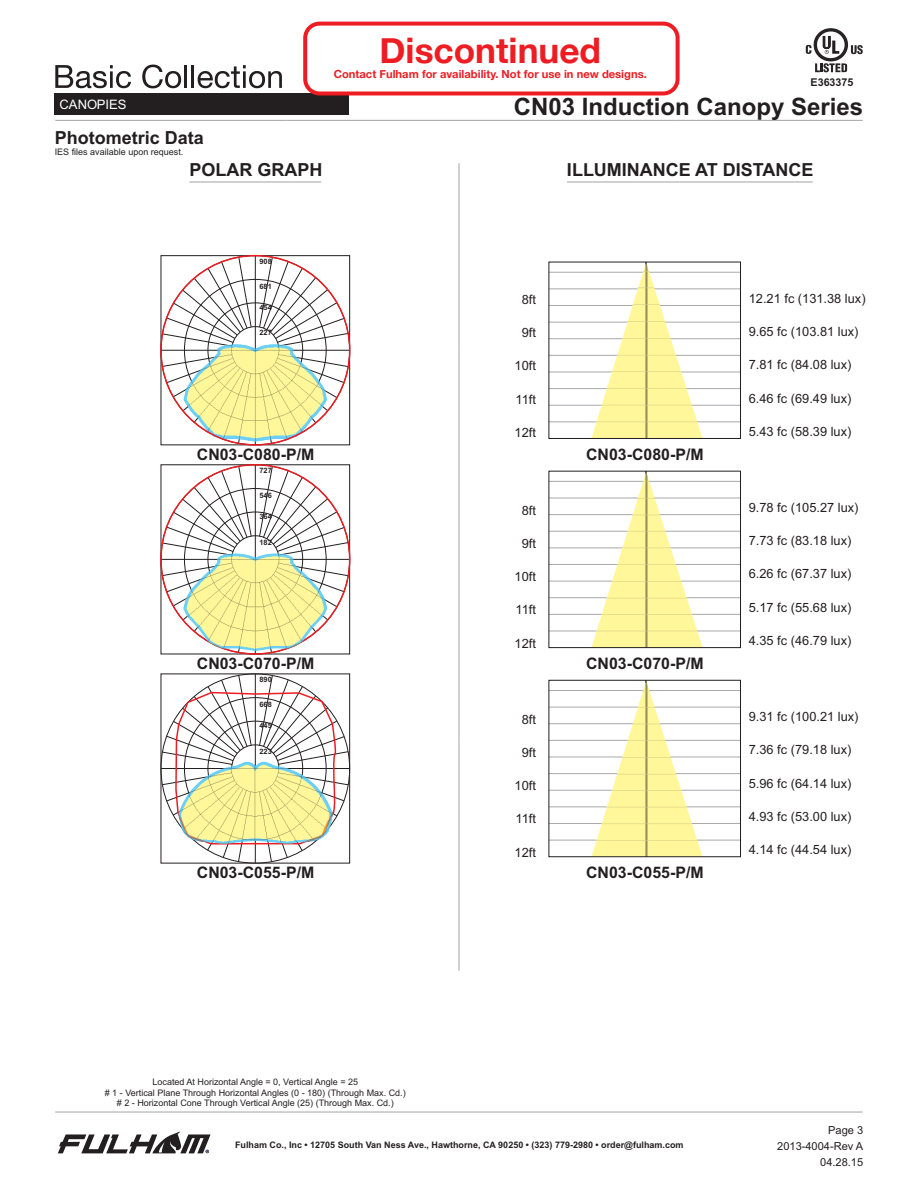
<style>
.page{position:relative;width:918px;height:1188px;background:#fff}
.page>*{position:absolute;margin:0;border:0;box-sizing:border-box;transform-origin:0 0}
.t1{font:700 35.25px "Helvetica Neue";color:#ee1d23}
.t2{font:700 24px "Arial";color:#231f20}
.t3{font:700 18px "Arial";color:#231f20}
.t4{font:700 15.9px "Arial";color:#231f20}
.t5{font:13.05px "Arial";color:#fff}
.t6{font:12.75px "Arial";color:#231f20}
.t7{font:700 11.25px "Helvetica Neue";color:#ee1d23}
.t8{font:11.1px/15.9px "Arial";color:#231f20;text-align:right}
.t9{font:700 10.8px "Arial";color:#231f20}
.t10{font:9px/10.1px "Arial";color:#231f20;text-align:center}
.t11{font:700 9px "Arial";color:#231f20}
.t12{font:700 7.35px "Arial";color:#231f20}
</style>
<div class="page">
<hr style="left:55px;top:120px;width:231px;height:1px;background:#a8a9ad">
<hr style="left:286px;top:120px;width:394px;height:1px;background:#a8a9ad">
<hr style="left:680px;top:120px;width:183px;height:1px;background:#a8a9ad">
<hr style="left:55px;top:1111px;width:231px;height:2px;background:#a8a9ad">
<hr style="left:286px;top:1111px;width:394px;height:2px;background:#a8a9ad">
<hr style="left:680px;top:1111px;width:183px;height:2px;background:#a8a9ad">
<hr style="left:458px;top:740px;width:2px;height:231px;background:#a8a9ad">
<hr style="left:458px;top:346px;width:2px;height:394px;background:#a8a9ad">
<hr style="left:458px;top:163px;width:2px;height:183px;background:#a8a9ad">
<hr style="left:567px;top:181px;width:70px;height:2px;background:#a8a9ad">
<hr style="left:637px;top:181px;width:120px;height:2px;background:#a8a9ad">
<hr style="left:757px;top:181px;width:56px;height:2px;background:#a8a9ad">
<hr style="left:189px;top:181px;width:38px;height:2px;background:#a8a9ad">
<hr style="left:227px;top:181px;width:64px;height:2px;background:#a8a9ad">
<hr style="left:291px;top:181px;width:30px;height:2px;background:#a8a9ad">
<svg style="left:806px;top:28px;width:57px;height:44px"></svg>
<div style="left:55px;top:93px;width:294px;height:22px;background:#231f20"></div>
<svg style="left:55px;top:65px;width:76px;height:23px"></svg>
<svg style="left:142px;top:65px;width:39px;height:23px"></svg>
<hr style="left:184px;top:65px;width:3px;height:23px;background:#231f20">
<hr style="left:192px;top:65px;width:2px;height:23px;background:#231f20">
<svg style="left:198px;top:65px;width:84px;height:23px"></svg>
<hr style="left:549px;top:422px;width:192px;height:1px;background:#a8a9ad">
<hr style="left:549px;top:405px;width:192px;height:1px;background:#a8a9ad">
<hr style="left:549px;top:388px;width:192px;height:1px;background:#a8a9ad">
<hr style="left:549px;top:372px;width:192px;height:1px;background:#a8a9ad">
<hr style="left:549px;top:355px;width:192px;height:1px;background:#a8a9ad">
<hr style="left:549px;top:338px;width:192px;height:1px;background:#a8a9ad">
<hr style="left:549px;top:305px;width:192px;height:1px;background:#a8a9ad">
<hr style="left:549px;top:289px;width:192px;height:1px;background:#a8a9ad">
<hr style="left:549px;top:272px;width:192px;height:1px;background:#a8a9ad">
<hr style="left:549px;top:322px;width:192px;height:1px;background:#a8a9ad">
<img style="left:591px;top:264px;width:112px;height:173px">
<hr style="left:549px;top:631px;width:192px;height:1px;background:#a8a9ad">
<hr style="left:549px;top:614px;width:192px;height:1px;background:#a8a9ad">
<hr style="left:549px;top:597px;width:192px;height:1px;background:#a8a9ad">
<hr style="left:549px;top:581px;width:192px;height:1px;background:#a8a9ad">
<hr style="left:549px;top:564px;width:192px;height:1px;background:#a8a9ad">
<hr style="left:549px;top:548px;width:192px;height:1px;background:#a8a9ad">
<hr style="left:549px;top:514px;width:192px;height:1px;background:#a8a9ad">
<hr style="left:549px;top:498px;width:192px;height:1px;background:#a8a9ad">
<hr style="left:549px;top:481px;width:192px;height:1px;background:#a8a9ad">
<hr style="left:549px;top:531px;width:192px;height:1px;background:#a8a9ad">
<img style="left:591px;top:473px;width:112px;height:173px">
<hr style="left:549px;top:840px;width:192px;height:1px;background:#a8a9ad">
<hr style="left:549px;top:823px;width:192px;height:1px;background:#a8a9ad">
<hr style="left:549px;top:807px;width:192px;height:1px;background:#a8a9ad">
<hr style="left:549px;top:790px;width:192px;height:1px;background:#a8a9ad">
<hr style="left:549px;top:773px;width:192px;height:1px;background:#a8a9ad">
<hr style="left:549px;top:757px;width:192px;height:1px;background:#a8a9ad">
<hr style="left:549px;top:723px;width:192px;height:1px;background:#a8a9ad">
<hr style="left:549px;top:707px;width:192px;height:1px;background:#a8a9ad">
<hr style="left:549px;top:690px;width:192px;height:1px;background:#a8a9ad">
<hr style="left:549px;top:740px;width:192px;height:1px;background:#a8a9ad">
<img style="left:591px;top:682px;width:112px;height:173px">
<div style="left:549px;top:262px;width:192px;height:177px;border:1px solid #231f20"></div>
<div style="left:549px;top:471px;width:192px;height:177px;border:1px solid #231f20"></div>
<div style="left:549px;top:680px;width:192px;height:177px;border:1px solid #231f20"></div>
<hr style="left:161px;top:559px;width:189px;height:1px;background:#231f20">
<hr style="left:255px;top:465px;width:1px;height:189px;background:#231f20">
<svg style="left:162px;top:571px;width:78px;height:81px"></svg>
<svg style="left:270px;top:571px;width:79px;height:82px"></svg>
<svg style="left:259px;top:466px;width:90px;height:88px"></svg>
<svg style="left:162px;top:466px;width:90px;height:88px"></svg>
<div style="left:161px;top:255px;width:189px;height:190px;border:1px solid #231f20"></div>
<hr style="left:161px;top:350px;width:189px;height:1px;background:#231f20">
<hr style="left:255px;top:256px;width:1px;height:189px;background:#231f20">
<svg style="left:162px;top:362px;width:79px;height:82px"></svg>
<svg style="left:270px;top:362px;width:79px;height:82px"></svg>
<svg style="left:259px;top:257px;width:90px;height:87px"></svg>
<svg style="left:162px;top:257px;width:90px;height:87px"></svg>
<img style="left:184px;top:344px;width:143px;height:98px">
<img style="left:183px;top:554px;width:144px;height:97px">
<hr style="left:161px;top:768px;width:189px;height:1px;background:#231f20">
<hr style="left:255px;top:674px;width:1px;height:189px;background:#231f20">
<svg style="left:162px;top:675px;width:187px;height:187px"></svg>
<img style="left:178px;top:762px;width:155px;height:82px">
<svg style="left:58px;top:1132px;width:153px;height:21px"></svg>
<div style="left:303px;top:22px;width:377px;height:73px;border:4px solid #ee1d23;border-radius:14px"></div>
<p class="t5" style="left:60px;top:99px;width:68px">CANOPIES</p>
<p class="t10" style="left:55px;top:147px;width:130px">IES files available upon request.</p>
<h3 class="t3" style="left:55px;top:131px;width:151px">Photometric Data</h3>
<h1 class="t1" style="left:380px;top:22px;width:223px">Discontinued</h1>
<p class="t7" style="left:334px;top:65px;width:315px">Contact Fulham for availability. Not for use in new designs.</p>
<p class="t9" style="left:811px;top:78px;width:45px">E363375</p>
<h2 class="t2" style="left:514px;top:98px;width:351px">CN03 Induction Canopy Series</h2>
<h3 class="t3" style="left:189px;top:163px;width:135px">POLAR GRAPH</h3>
<h3 class="t3" style="left:567px;top:163px;width:248px">ILLUMINANCE AT DISTANCE</h3>
<p class="t12" style="left:259px;top:259px;width:14px">908</p>
<p class="t12" style="left:260px;top:284px;width:14px">681</p>
<p class="t12" style="left:260px;top:305px;width:14px">454</p>
<p class="t12" style="left:260px;top:330px;width:14px">227</p>
<p class="t4" style="left:197px;top:448px;width:119px">CN03-C080-P/M</p>
<p class="t12" style="left:259px;top:468px;width:14px">727</p>
<p class="t12" style="left:260px;top:493px;width:14px">546</p>
<p class="t12" style="left:260px;top:514px;width:14px">364</p>
<p class="t12" style="left:260px;top:539px;width:14px">182</p>
<p class="t4" style="left:197px;top:657px;width:119px">CN03-C070-P/M</p>
<p class="t12" style="left:259px;top:677px;width:14px">890</p>
<p class="t12" style="left:260px;top:702px;width:14px">668</p>
<p class="t12" style="left:260px;top:723px;width:14px">445</p>
<p class="t12" style="left:260px;top:748px;width:14px">223</p>
<p class="t4" style="left:197px;top:867px;width:119px">CN03-C055-P/M</p>
<p class="t6" style="left:522px;top:295px;width:16px">8ft</p>
<p class="t6" style="left:522px;top:328px;width:16px">9ft</p>
<p class="t6" style="left:515px;top:361px;width:23px">10ft</p>
<p class="t6" style="left:516px;top:394px;width:22px">11ft</p>
<p class="t6" style="left:515px;top:427px;width:23px">12ft</p>
<p class="t6" style="left:522px;top:505px;width:16px">8ft</p>
<p class="t6" style="left:522px;top:538px;width:16px">9ft</p>
<p class="t6" style="left:515px;top:572px;width:23px">10ft</p>
<p class="t6" style="left:516px;top:605px;width:22px">11ft</p>
<p class="t6" style="left:515px;top:638px;width:23px">12ft</p>
<p class="t6" style="left:522px;top:714px;width:16px">8ft</p>
<p class="t6" style="left:522px;top:748px;width:16px">9ft</p>
<p class="t6" style="left:515px;top:781px;width:23px">10ft</p>
<p class="t6" style="left:516px;top:814px;width:22px">11ft</p>
<p class="t6" style="left:515px;top:847px;width:23px">12ft</p>
<p class="t4" style="left:586px;top:448px;width:119px">CN03-C080-P/M</p>
<p class="t4" style="left:586px;top:657px;width:119px">CN03-C070-P/M</p>
<p class="t4" style="left:586px;top:867px;width:119px">CN03-C055-P/M</p>
<p class="t6" style="left:749px;top:294px;width:118px">12.21 fc (131.38 lux)</p>
<p class="t6" style="left:749px;top:327px;width:111px">9.65 fc (103.81 lux)</p>
<p class="t6" style="left:749px;top:360px;width:104px">7.81 fc (84.08 lux)</p>
<p class="t6" style="left:749px;top:393px;width:104px">6.46 fc (69.49 lux)</p>
<p class="t6" style="left:749px;top:427px;width:104px">5.43 fc (58.39 lux)</p>
<p class="t6" style="left:749px;top:503px;width:111px">9.78 fc (105.27 lux)</p>
<p class="t6" style="left:749px;top:536px;width:104px">7.73 fc (83.18 lux)</p>
<p class="t6" style="left:749px;top:569px;width:104px">6.26 fc (67.37 lux)</p>
<p class="t6" style="left:749px;top:602px;width:104px">5.17 fc (55.68 lux)</p>
<p class="t6" style="left:749px;top:636px;width:104px">4.35 fc (46.79 lux)</p>
<p class="t6" style="left:749px;top:712px;width:111px">9.31 fc (100.21 lux)</p>
<p class="t6" style="left:749px;top:745px;width:104px">7.36 fc (79.18 lux)</p>
<p class="t6" style="left:749px;top:778px;width:104px">5.96 fc (64.14 lux)</p>
<p class="t6" style="left:749px;top:812px;width:104px">4.93 fc (53.00 lux)</p>
<p class="t6" style="left:749px;top:845px;width:104px">4.14 fc (44.54 lux)</p>
<p class="t10" style="left:105px;top:1078px;width:302px">Located At Horizontal Angle = 0, Vertical Angle = 25<br># 1 - Vertical Plane Through Horizontal Angles (0 - 180) (Through Max. Cd.) # 2 - Horizontal Cone Through Vertical Angle (25) (Through Max. Cd.)</p>
<p class="t11" style="left:235px;top:1142px;width:450px">Fulham Co., Inc • 12705 South Van Ness Ave., Hawthorne, CA 90250 • (323) 779-2980 • order@fulham.com</p>
<p class="t8" style="left:828px;top:1123px;width:37px">Page 3</p>
<p class="t8" style="left:777px;top:1139px;width:88px">2013-4004-Rev A<br>04.28.15</p>
</div>
